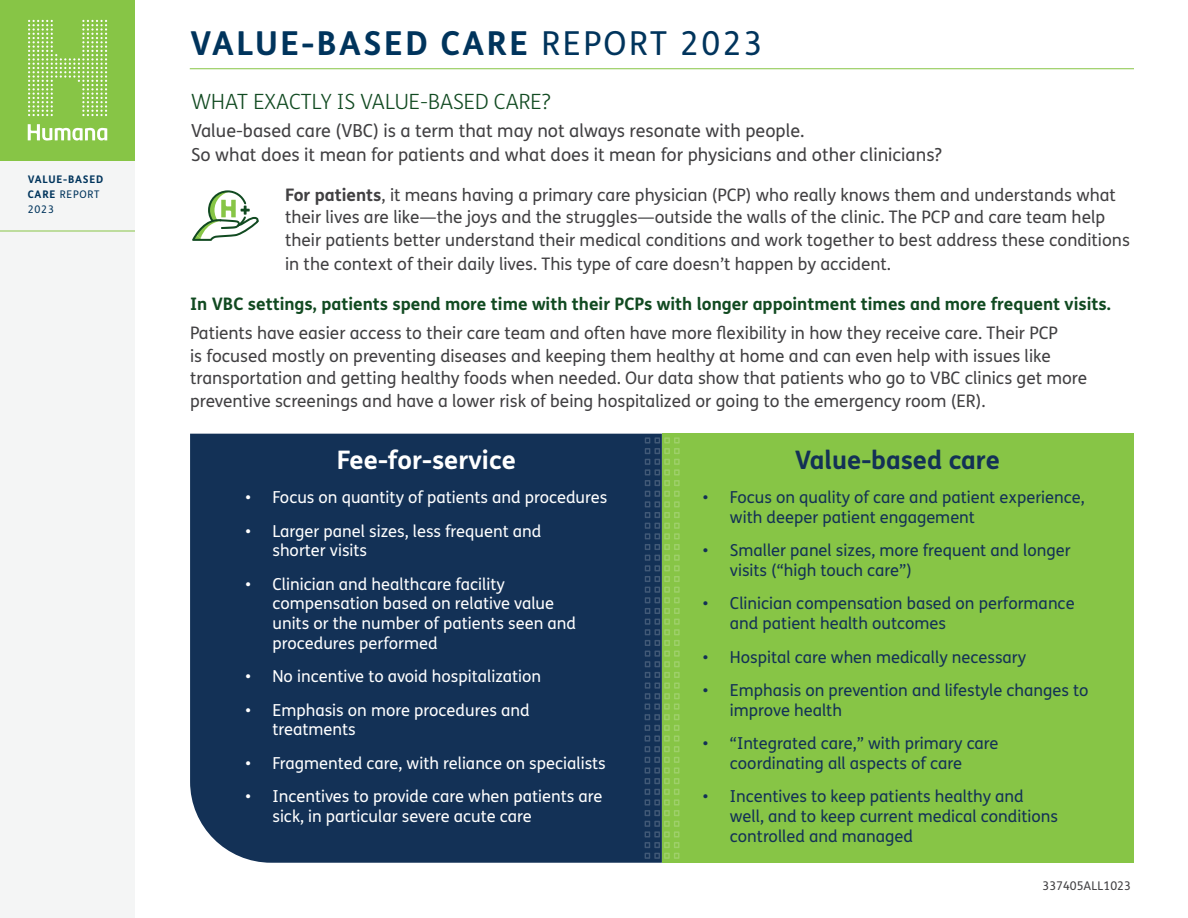
<style>
.page{position:relative;width:1188px;height:918px;background:#fff}
.page>*{position:absolute;margin:0;border:0;box-sizing:border-box;transform-origin:0 0}
.t1{font:700 33px "FS Humana";letter-spacing:.075em;color:#00345c}
.t2{font:700 25.5px "FS Humana";color:#133156}
.t3{font:700 25.5px "FS Humana";color:#fff}
.t4{font:300 21px "FS Humana";color:#114a21}
.t5{font:18px/24px "FS Humana";color:#414042}
.t6{font:17.25px/23px "FS Humana";color:#414042}
.t7{font:700 17.25px "FS Humana";color:#114a21}
.t8{font:16.5px/19.8px "FS Humana";color:#133156}
.t9{font:16.5px/19.8px "FS Humana";color:#fff}
.t10{font:12px "FS Humana";color:#414042}
.t11{font:700 10.5px/15px "FS Humana";letter-spacing:.075em;color:#00345c}
.s1{font-weight:400}
.s2{font-weight:700}
</style>
<div class="page">
<div style="left:662px;top:434px;width:472px;height:429px;background:#87c546"></div>
<div style="left:190px;top:434px;width:472px;height:429px;background:#133156"></div>
<svg style="left:192px;top:190px;width:67px;height:51px"></svg>
<div style="left:0;top:147px;width:135px;height:771px;background:#f4f5f5"></div>
<div style="left:0;top:0;width:135px;height:160px;background:#87c546"></div>
<hr style="left:0;top:231px;width:135px;height:1px;background:#87c546">
<svg style="left:28px;top:124px;width:79px;height:17px"></svg>
<svg style="left:28px;top:20px;width:79px;height:96px"></svg>
<hr style="left:190px;top:68px;width:944px;height:1px;background:#87c546">
<svg style="left:645px;top:437px;width:35px;height:422px"></svg>
<p class="t11" style="left:28px;top:172px;width:77px">VALUE-BASED<br>CARE <span class="s1">REPORT<br>2023</span></p>
<h1 class="t1" style="left:190px;top:18px;width:574px">VALUE-BASED CARE <span class="s1">REPORT 2023</span></h1>
<p class="t4" style="left:191px;top:87px;width:361px">WHAT EXACTLY IS VALUE-BASED CARE?</p>
<p class="t5" style="left:191px;top:118px;width:752px">Value-based care (VBC) is a term that may not always resonate with people.<br>So what does it mean for patients and what does it mean for physicians and other clinicians?</p>
<p class="t6" style="left:285px;top:183px;width:846px"><span class="s2">For patients</span>, it means having a primary care physician (PCP) who really knows them and understands what their lives are like—the joys and the struggles—outside the walls of the clinic. The PCP and care team help their patients better understand their medical conditions and work together to best address these conditions in the context of their daily lives. This type of care doesn’t happen by accident.</p>
<p class="t7" style="left:190px;top:290px;width:922px">In VBC settings, patients spend more time with their PCPs with longer appointment times and more frequent visits.</p>
<p class="t6" style="left:190px;top:322px;width:899px;line-height:22.5px">Patients have easier access to their care team and often have more flexibility in how they receive care. Their PCP<br>is focused mostly on preventing diseases and keeping them healthy at home and can even help with issues like transportation and getting healthy foods when needed. Our data show that patients who go to VBC clinics get more preventive screenings and have a lower risk of being hospitalized or going to the emergency room (ER).</p>
<h2 class="t3" style="left:337px;top:441px;width:180px">Fee-for-service</h2>
<p class="t9" style="left:245px;top:487px;width:363px">• Focus on quantity of patients and procedures</p>
<p class="t9" style="left:272px;top:521px;width:271px;text-indent:-27px">• Larger panel sizes, less frequent and shorter visits</p>
<p class="t9" style="left:272px;top:574px;width:305px;text-indent:-27px">• Clinician and healthcare facility compensation based on relative value units or the number of patients seen and procedures performed</p>
<p class="t9" style="left:245px;top:666px;width:297px">• No incentive to avoid hospitalization</p>
<p class="t9" style="left:272px;top:700px;width:259px;text-indent:-27px">• Emphasis on more procedures and treatments</p>
<p class="t9" style="left:245px;top:753px;width:362px">• Fragmented care, with reliance on specialists</p>
<p class="t9" style="left:272px;top:786px;width:331px;text-indent:-27px">• Incentives to provide care when patients are sick, in particular severe acute care</p>
<h2 class="t2" style="left:795px;top:441px;width:207px">Value-based care</h2>
<p class="t8" style="left:730px;top:487px;width:356px;text-indent:-27px">• Focus on quality of care and patient experience, with deeper patient engagement</p>
<p class="t8" style="left:730px;top:540px;width:342px;text-indent:-27px">• Smaller panel sizes, more frequent and longer visits (“high touch care”)</p>
<p class="t8" style="left:730px;top:593px;width:346px;text-indent:-27px">• Clinician compensation based on performance and patient health outcomes</p>
<p class="t8" style="left:703px;top:647px;width:325px">• Hospital care when medically necessary</p>
<p class="t8" style="left:730px;top:680px;width:360px;text-indent:-27px">• Emphasis on prevention and lifestyle changes to improve health</p>
<p class="t8" style="left:703px;top:733px;width:297px;text-align:center">• “Integrated care,” with primary care coordinating all aspects of care</p>
<p class="t8" style="left:730px;top:786px;width:330px;text-indent:-27px">• Incentives to keep patients healthy and well, and to keep current medical conditions controlled and managed</p>
<p class="t10" style="left:1043px;top:878px;width:90px">337405ALL1023</p>
</div>
